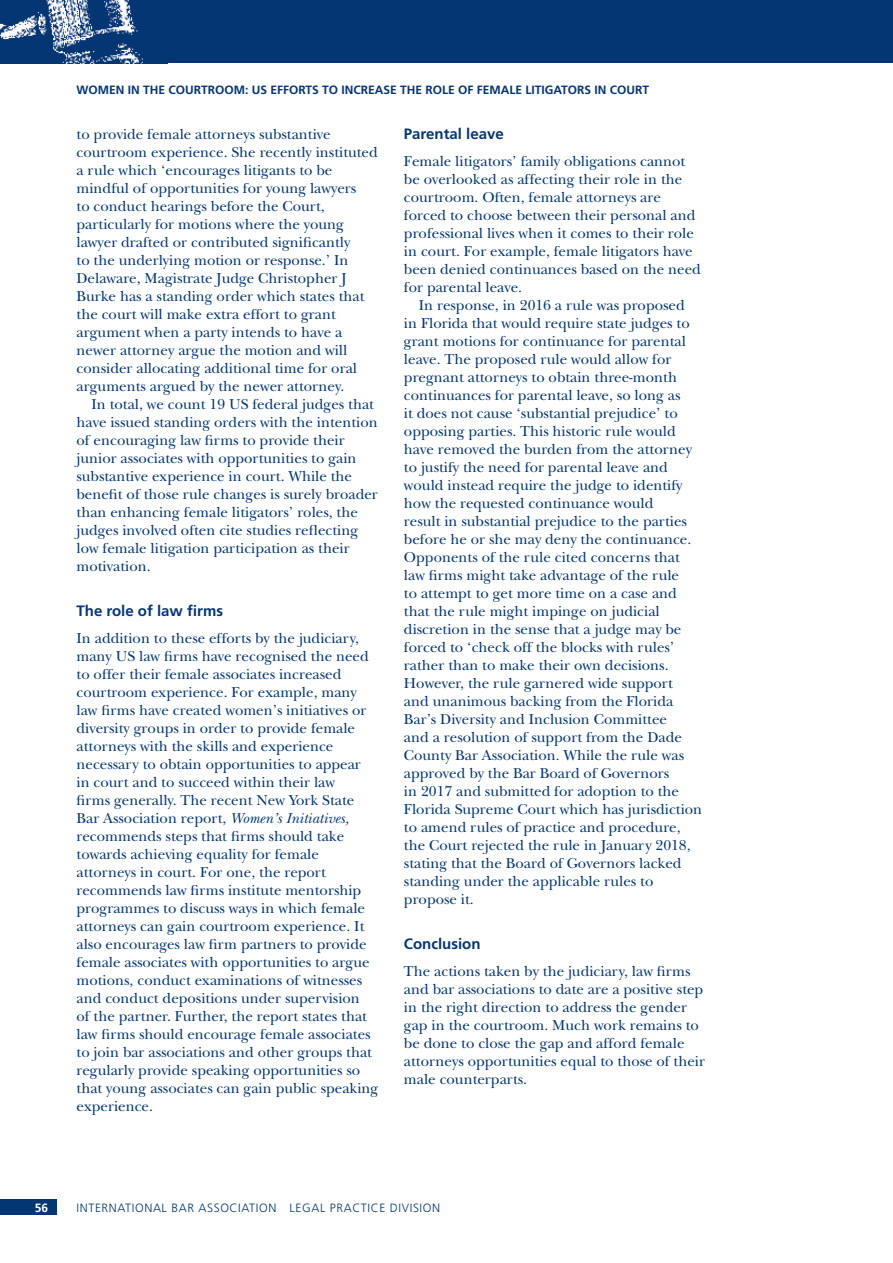
<style>
.page{position:relative;width:893px;height:1263px;background:#fff}
.page>*{position:absolute;margin:0;border:0;box-sizing:border-box;transform-origin:0 0}
.t1{font:15px/18px "New Baskerville";color:#043673}
.t2{font:700 15px "Frutiger";color:#043673}
.t3{font:700 12px "Frutiger";color:#043673}
.t4{font:300 12px "Frutiger";letter-spacing:.05em;color:#043673}
.t5{font:700 12px "Frutiger";color:#fff}
.s1{font-style:italic}
</style>
<div class="page">
<div style="left:0;top:1199px;width:57px;height:16px;background:#043673"></div>
<img style="left:0;top:0;width:162px;height:63px">
<div style="left:162px;top:0;width:731px;height:63px;background:#043673"></div>
<p class="t3" style="left:77px;top:83px;width:574px">WOMEN IN THE COURTROOM: US EFFORTS TO INCREASE THE ROLE OF FEMALE LITIGATORS IN COURT</p>
<p class="t1" style="left:77px;top:125px;width:303px">to provide female attorneys substantive courtroom experience. She recently instituted a rule which ‘encourages litigants to be mindful of opportunities for young lawyers<br>to conduct hearings before the Court, particularly for motions where the young lawyer drafted or contributed significantly<br>to the underlying motion or response.’ In Delaware, Magistrate Judge Christopher J Burke has a standing order which states that the court will make extra effort to grant argument when a party intends to have a newer attorney argue the motion and will consider allocating additional time for oral arguments argued by the newer attorney.</p>
<p class="t1" style="left:77px;top:395px;width:303px;text-indent:15px">In total, we count 19 US federal judges that have issued standing orders with the intention of encouraging law firms to provide their junior associates with opportunities to gain substantive experience in court. While the benefit of those rule changes is surely broader than enhancing female litigators’ roles, the judges involved often cite studies reflecting low female litigation participation as their motivation.</p>
<p class="t2" style="left:77px;top:602px;width:148px">The role of law firms</p>
<p class="t1" style="left:77px;top:629px;width:303px">In addition to these efforts by the judiciary, many US law firms have recognised the need to offer their female associates increased courtroom experience. For example, many law firms have created women’s initiatives or diversity groups in order to provide female attorneys with the skills and experience necessary to obtain opportunities to appear<br>in court and to succeed within their law<br>firms generally. The recent New York State Bar Association report, <span class="s1">Women’s Initiatives, </span>recommends steps that firms should take towards achieving equality for female attorneys in court. For one, the report recommends law firms institute mentorship programmes to discuss ways in which female attorneys can gain courtroom experience. It also encourages law firm partners to provide female associates with opportunities to argue motions, conduct examinations of witnesses and conduct depositions under supervision<br>of the partner. Further, the report states that law firms should encourage female associates to join bar associations and other groups that regularly provide speaking opportunities so that young associates can gain public speaking experience.</p>
<p class="t2" style="left:404px;top:125px;width:101px">Parental leave</p>
<p class="t1" style="left:404px;top:152px;width:299px">Female litigators’ family obligations cannot be overlooked as affecting their role in the courtroom. Often, female attorneys are forced to choose between their personal and professional lives when it comes to their role in court. For example, female litigators have been denied continuances based on the need for parental leave.</p>
<p class="t1" style="left:404px;top:296px;width:300px;text-indent:15px">In response, in 2016 a rule was proposed<br>in Florida that would require state judges to grant motions for continuance for parental leave. The proposed rule would allow for pregnant attorneys to obtain three-month continuances for parental leave, so long as<br>it does not cause ‘substantial prejudice’ to opposing parties. This historic rule would have removed the burden from the attorney to justify the need for parental leave and would instead require the judge to identify how the requested continuance would<br>result in substantial prejudice to the parties before he or she may deny the continuance.<br>Opponents of the rule cited concerns that law firms might take advantage of the rule<br>to attempt to get more time on a case and that the rule might impinge on judicial discretion in the sense that a judge may be forced to ‘check off the blocks with rules’ rather than to make their own decisions.<br>However, the rule garnered wide support<br>and unanimous backing from the Florida Bar’s Diversity and Inclusion Committee<br>and a resolution of support from the Dade County Bar Association. While the rule was approved by the Bar Board of Governors<br>in 2017 and submitted for adoption to the Florida Supreme Court which has jurisdiction to amend rules of practice and procedure, the Court rejected the rule in January 2018, stating that the Board of Governors lacked standing under the applicable rules to propose it.</p>
<p class="t2" style="left:404px;top:935px;width:78px">Conclusion</p>
<p class="t1" style="left:404px;top:962px;width:303px">The actions taken by the judiciary, law firms and bar associations to date are a positive step in the right direction to address the gender gap in the courtroom. Much work remains to be done to close the gap and afford female attorneys opportunities equal to those of their male counterparts.</p>
<p class="t5" style="left:35px;top:1200px;width:15px">56</p>
<p class="t4" style="left:77px;top:1201px;width:365px">INTERNATIONAL BAR ASSOCIATION LEGAL PRACTICE DIVISION</p>
</div>
